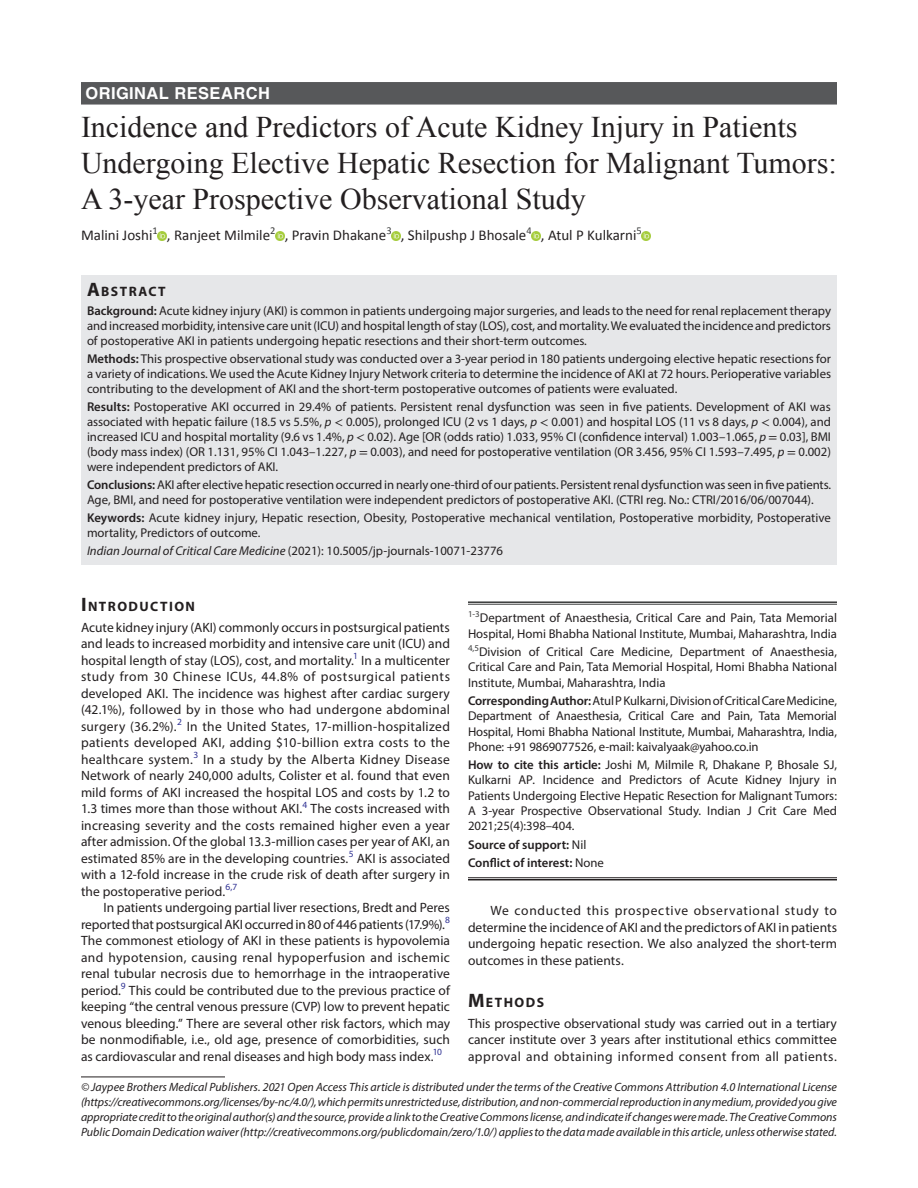
<style>
.page{position:relative;width:918px;height:1188px;background:#fff}
.page>*{position:absolute;margin:0;border:0;box-sizing:border-box;transform-origin:0 0}
.t1{font:30px/36px "Times New Roman";color:#231f20}
.IJCCM-ART{font:700 16.5px "Helvetica LT Std";letter-spacing:.025em;color:#fff}
.AuthorName{font:15px "Calibri";color:#231f20}
.Head-1{font:700 13.65px "Myriad Pro";letter-spacing:.105em;color:#231f20}
.AbstractTitle{font:700 13.65px "Myriad Pro";letter-spacing:.105em;color:#231f20}
.Para-NoIndent{font:13.5px/16.5px "Myriad Pro";letter-spacing:.03em;color:#231f20;text-align:justify}
.Para-Indent{font:13.5px/16.5px "Myriad Pro";color:#231f20;text-align:justify}
.Keywords{font:12.75px/15px "Myriad Pro";color:#231f20;text-align:justify}
.Corollary-Para{font:12.75px/15.3px "Myriad Pro";letter-spacing:-.01em;color:#231f20;text-align:justify}
.Affiliation{font:12.75px/15.3px "Myriad Pro";color:#231f20;text-align:justify}
.Affiliation-first{font:12.75px/15.3px "Myriad Pro";color:#231f20}
.JT_DOI{font:12.75px "Myriad Pro";color:#231f20}
.Corollary-Para-2{font:600 12.75px "Myriad Pro";color:#231f20}
.FootNote{font:italic 12px/15px "Myriad Pro";color:#231f20;text-align:justify}
.s1{font-size:19.5px}
.s2{font-weight:600}
.s3{font-style:italic}
.s4{font-family:"STIX General"}
.s5{font-weight:400}
</style>
<div class="page">
<div style="left:81px;top:82px;width:756px;height:23px;background:#57585a"></div>
<svg style="left:158px;top:231px;width:9px;height:10px"></svg>
<svg style="left:276px;top:231px;width:9px;height:10px"></svg>
<svg style="left:392px;top:231px;width:9px;height:10px"></svg>
<svg style="left:532px;top:231px;width:9px;height:10px"></svg>
<svg style="left:642px;top:231px;width:9px;height:10px"></svg>
<div style="left:81px;top:275px;width:756px;height:26px;background:#e6e7e9"></div>
<div style="left:81px;top:300px;width:756px;height:54px;background:#e6e7e9"></div>
<div style="left:81px;top:348px;width:756px;height:54px;background:#e6e7e9"></div>
<div style="left:81px;top:396px;width:756px;height:84px;background:#e6e7e9"></div>
<div style="left:81px;top:474px;width:756px;height:39px;background:#e6e7e9"></div>
<div style="left:81px;top:507px;width:756px;height:39px;background:#e6e7e9"></div>
<div style="left:81px;top:540px;width:756px;height:24px;background:#e6e7e9"></div>
<hr style="left:81px;top:1077px;width:144px;height:1px;background:#231f20">
<hr style="left:468px;top:601px;width:369px;height:2px;background:#3b3c3c">
<hr style="left:468px;top:604px;width:369px;height:1px;background:#3b3c3c">
<hr style="left:468px;top:877px;width:369px;height:1px;background:#231f20">
<hr style="left:468px;top:879px;width:369px;height:1px;background:#231f20">
<p class="IJCCM-ART" style="left:86px;top:83px;width:186px">ORIGINAL RESEARCH</p>
<p class="t1" style="left:81px;top:108px;width:757px">Incidence and Predictors of Acute Kidney Injury in Patients<br>Undergoing Elective Hepatic Resection for Malignant Tumors:<br>A 3-year Prospective Observational Study</p>
<p class="AuthorName" style="left:81px;top:226px;width:562px">Malini Joshi<sup>1</sup> , Ranjeet Milmile<sup>2</sup> , Pravin Dhakane<sup>3</sup> , Shilpushp J Bhosale<sup>4</sup> , Atul P Kulkarni<sup>5</sup></p>
<p class="AbstractTitle" style="left:87px;top:282px;width:80px"><span class="s1">A</span>BSTRACT</p>
<p class="Keywords" style="left:87px;top:303px;width:746px"><span class="s2">Background:</span> Acute kidney injury (AKI) is common in patients undergoing major surgeries, and leads to the need for renal replacement therapy and increased morbidity, intensive care unit (ICU) and hospital length of stay (LOS), cost, and mortality. We evaluated the incidence and predictors of postoperative AKI in patients undergoing hepatic resections and their short-term outcomes.</p>
<p class="Keywords" style="left:87px;top:351px;width:746px"><span class="s2">Methods:</span> This prospective observational study was conducted over a 3-year period in 180 patients undergoing elective hepatic resections for a variety of indications. We used the Acute Kidney Injury Network criteria to determine the incidence of AKI at 72 hours. Perioperative variables contributing to the development of AKI and the short-term postoperative outcomes of patients were evaluated.</p>
<p class="Keywords" style="left:87px;top:399px;width:746px"><span class="s2">Results:</span> Postoperative AKI occurred in 29.4% of patients. Persistent renal dysfunction was seen in five patients. Development of AKI was associated with hepatic failure (18.5 vs 5.5%, <span class="s3">p</span> <span class="s4">&lt;</span> 0.005), prolonged ICU (2 vs 1 days, <span class="s3">p</span> <span class="s4">&lt;</span> 0.001) and hospital LOS (11 vs 8 days, <span class="s3">p</span> <span class="s4">&lt;</span> 0.004), and increased ICU and hospital mortality (9.6 vs 1.4%, <span class="s3">p</span> <span class="s4">&lt;</span> 0.02). Age [OR (odds ratio) 1.033, 95% CI (confidence interval) 1.003–1.065, <span class="s3">p</span> <span class="s4">=</span> 0.03], BMI (body mass index) (OR 1.131, 95% CI 1.043–1.227, <span class="s3">p</span> <span class="s4">=</span> 0.003), and need for postoperative ventilation (OR 3.456, 95% CI 1.593–7.495, <span class="s3">p</span> <span class="s4">=</span> 0.002) were independent predictors of AKI.</p>
<p class="Keywords" style="left:87px;top:477px;width:746px"><span class="s2">Conclusions:</span> AKI after elective hepatic resection occurred in nearly one-third of our patients. Persistent renal dysfunction was seen in five patients.<br>Age, BMI, and need for postoperative ventilation were independent predictors of postoperative AKI. (CTRI reg. No.: CTRI/2016/06/007044).</p>
<p class="Keywords" style="left:87px;top:510px;width:746px"><span class="s2">Keywords:</span> Acute kidney injury, Hepatic resection, Obesity, Postoperative mechanical ventilation, Postoperative morbidity, Postoperative mortality, Predictors of outcome.</p>
<p class="JT_DOI" style="left:87px;top:543px;width:418px"><span class="s3">Indian Journal of Critical Care Medicine</span> (2021): 10.5005/jp-journals-10071-23776</p>
<p class="Head-1" style="left:81px;top:597px;width:116px"><span class="s1">I</span>NTRODUCTION</p>
<p class="Para-NoIndent" style="left:81px;top:619px;width:371px">Acute kidney injury (AKI) commonly occurs in postsurgical patients and leads to increased morbidity and intensive care unit (ICU) and hospital length of stay (LOS), cost, and mortality.<sup>1</sup> In a multicenter study from 30 Chinese ICUs, 44.8% of postsurgical patients developed AKI. The incidence was highest after cardiac surgery (42.1%), followed by in those who had undergone abdominal surgery (36.2%).<sup>2</sup> In the United States, 17-million-hospitalized patients developed AKI, adding $10-billion extra costs to the healthcare system.<sup>3</sup> In a study by the Alberta Kidney Disease Network of nearly 240,000 adults, Colister et al. found that even mild forms of AKI increased the hospital LOS and costs by 1.2 to 1.3 times more than those without AKI.<sup>4</sup> The costs increased with increasing severity and the costs remained higher even a year after admission. Of the global 13.3-million cases per year of AKI, an estimated 85% are in the developing countries.<sup>5</sup> AKI is associated with a 12-fold increase in the crude risk of death after surgery in the postoperative period.<sup>6,7</sup></p>
<p class="Para-Indent" style="left:81px;top:899px;width:371px;text-indent:22px">In patients undergoing partial liver resections, Bredt and Peres reported that postsurgical AKI occurred in 80 of 446 patients (17.9%).<sup>8<br></sup>The commonest etiology of AKI in these patients is hypovolemia and hypotension, causing renal hypoperfusion and ischemic renal tubular necrosis due to hemorrhage in the intraoperative period.<sup>9</sup> This could be contributed due to the previous practice of keeping “the central venous pressure (CVP) low to prevent hepatic venous bleeding.” There are several other risk factors, which may be nonmodifiable, i.e., old age, presence of comorbidities, such as cardiovascular and renal diseases and high body mass index.<sup>10</sup></p>
<p class="Para-Indent" style="left:468px;top:902px;width:371px;text-indent:22px">We conducted this prospective observational study to determine the incidence of AKI and the predictors of AKI in patients undergoing hepatic resection. We also analyzed the short-term outcomes in these patients.</p>
<p class="Affiliation-first" style="left:468px;top:610px;width:371px"><sup>1-3</sup>Department of Anaesthesia, Critical Care and Pain, Tata Memorial<br>Hospital, Homi Bhabha National Institute, Mumbai, Maharashtra, India</p>
<p class="Affiliation" style="left:468px;top:644px;width:371px"><sup>4,5</sup>Division of Critical Care Medicine, Department of Anaesthesia, Critical Care and Pain, Tata Memorial Hospital, Homi Bhabha National Institute, Mumbai, Maharashtra, India</p>
<p class="Corollary-Para" style="left:468px;top:693px;width:370px"><span class="s2">Corresponding Author:</span> Atul P Kulkarni, Division of Critical Care Medicine, Department of Anaesthesia, Critical Care and Pain, Tata Memorial Hospital, Homi Bhabha National Institute, Mumbai, Maharashtra, India, Phone: +91 9869077526, e-mail: kaivalyaak@yahoo.co.in</p>
<p class="Corollary-Para" style="left:468px;top:757px;width:371px"><span class="s2">How to cite this article:</span> Joshi M, Milmile R, Dhakane P, Bhosale SJ, Kulkarni AP<span class="s3">.</span> Incidence and Predictors of Acute Kidney Injury in Patients Undergoing Elective Hepatic Resection for Malignant Tumors:<br>A 3-year Prospective Observational Study. Indian J Crit Care Med 2021;25(4):398–404.</p>
<p class="Corollary-Para-2" style="left:468px;top:836px;width:120px">Source of support: <span class="s5">Nil</span></p>
<p class="Corollary-Para-2" style="left:468px;top:855px;width:137px">Conflict of interest: <span class="s5">None</span></p>
<p class="Head-1" style="left:468px;top:993px;width:78px"><span class="s1">M</span>ETHODS</p>
<p class="Para-NoIndent" style="left:468px;top:1015px;width:371px">This prospective observational study was carried out in a tertiary cancer institute over 3 years after institutional ethics committee approval and obtaining informed consent from all patients.</p>
<p class="FootNote" style="left:81px;top:1079px;width:758px">© Jaypee Brothers Medical Publishers. 2021 Open Access This article is distributed under the terms of the Creative Commons Attribution 4.0 International License (https://creativecommons.org/licenses/by-nc/4.0/), which permits unrestricted use, distribution, and non-commercial reproduction in any medium, provided you give appropriate credit to the original author(s) and the source, provide a link to the Creative Commons license, and indicate if changes were made. The Creative Commons Public Domain Dedication waiver (http://creativecommons.org/publicdomain/zero/1.0/) applies to the data made available in this article, unless otherwise stated.</p>
</div>
